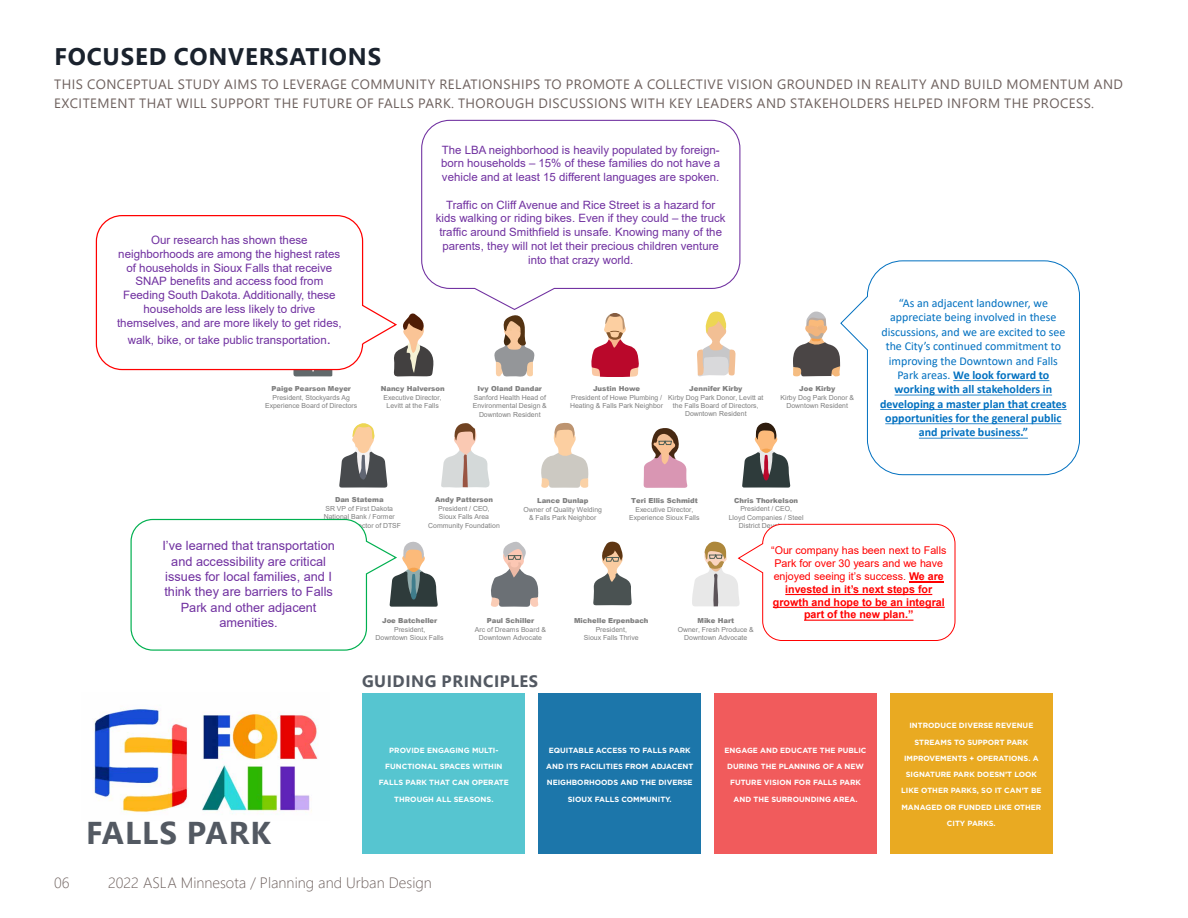
<style>
.page{position:relative;width:1188px;height:918px;background:#fff}
.page>*{position:absolute;margin:0;border:0;box-sizing:border-box;transform-origin:0 0}
.t1{font:700 31.5px "Segoe UI";letter-spacing:.035em;color:#535962}
.t2{font:700 24px "Segoe UI";letter-spacing:.035em;color:#1a222d}
.t3{font:700 16.5px "Segoe UI";letter-spacing:.035em;color:#535962}
.t4{font:300 15px "Segoe UI";color:#6e615e}
.t5{font:13.5px/19.5px "Segoe UI";letter-spacing:.035em;color:#6e615e}
.t6{font:12.75px/15.3px "Arial";color:#7030a0;text-align:center}
.t7{font:12px/14.4px "Calibri";color:#0070c0;text-align:center}
.t8{font:11.55px/13.8px "Arial";color:#7030a0;text-align:center}
.t9{font:11.4px/13.8px "Arial";color:#7030a0;text-align:justify}
.t10{font:10.65px/12.9px "Arial";letter-spacing:-.005em;color:#f00;text-align:center}
.t11{font:700 7.5px/16.2px "Gotham";color:#fff;text-align:center}
.t12{font:6.9px/8.2px "Arial";letter-spacing:.005em;color:#7f7f7f;text-align:center}
.t13{font:900 6.9px "Arial";color:#7f7f7f}
.s1{font-size:14.85px}
.s2{font-weight:700}
</style>
<div class="page">
<svg style="left:293px;top:370px;width:40px;height:7px"></svg>
<svg style="left:494px;top:315px;width:41px;height:62px"></svg>
<svg style="left:394px;top:313px;width:40px;height:64px"></svg>
<svg style="left:591px;top:313px;width:48px;height:64px"></svg>
<svg style="left:793px;top:312px;width:47px;height:65px"></svg>
<svg style="left:697px;top:311px;width:39px;height:66px"></svg>
<svg style="left:339px;top:423px;width:49px;height:65px"></svg>
<svg style="left:441px;top:423px;width:49px;height:65px"></svg>
<svg style="left:541px;top:422px;width:48px;height:66px"></svg>
<svg style="left:644px;top:428px;width:44px;height:60px"></svg>
<svg style="left:742px;top:422px;width:48px;height:66px"></svg>
<svg style="left:593px;top:541px;width:39px;height:64px"></svg>
<svg style="left:491px;top:541px;width:48px;height:66px"></svg>
<svg style="left:130px;top:519px;width:308px;height:132px"></svg>
<svg style="left:840px;top:260px;width:240px;height:215px"></svg>
<svg style="left:953px;top:380px;width:96px;height:1px"></svg>
<svg style="left:895px;top:395px;width:157px;height:1px"></svg>
<svg style="left:880px;top:409px;width:187px;height:1px"></svg>
<svg style="left:885px;top:423px;width:177px;height:1px"></svg>
<svg style="left:919px;top:438px;width:109px;height:1px"></svg>
<svg style="left:421px;top:120px;width:319px;height:190px"></svg>
<svg style="left:96px;top:215px;width:301px;height:155px"></svg>
<svg style="left:692px;top:524px;width:264px;height:117px"></svg>
<div style="left:363px;top:693px;width:162px;height:160px;background:#56c5d0"></div>
<div style="left:539px;top:693px;width:162px;height:160px;background:#1c76aa"></div>
<div style="left:714px;top:693px;width:163px;height:160px;background:#f15b5c"></div>
<div style="left:890px;top:693px;width:163px;height:160px;background:#e9aa22"></div>
<img style="left:94px;top:709px;width:224px;height:105px">
<h2 class="t2" style="left:54px;top:33px;width:328px">FOCUSED CONVERSATIONS</h2>
<p class="t5" style="left:54px;top:73px;width:1070px">THIS CONCEPTUAL STUDY AIMS TO LEVERAGE COMMUNITY RELATIONSHIPS TO PROMOTE A COLLECTIVE VISION GROUNDED IN REALITY AND BUILD MOMENTUM AND<br>EXCITEMENT THAT WILL SUPPORT THE FUTURE OF FALLS PARK. THOROUGH DISCUSSIONS WITH KEY LEADERS AND STAKEHOLDERS HELPED INFORM THE PROCESS.</p>
<p class="t8" style="left:117px;top:233px;width:226px">Our research has shown these neighborhoods are among the highest rates of households in Sioux Falls that receive SNAP benefits and access food from Feeding South Dakota. Additionally, these households are less likely to drive themselves, and are more likely to get rides,</p>
<h3 class="t8" style="left:128px;top:333px;width:204px">walk, bike, or take public transportation<span class="s1">.</span></h3>
<p class="t13" style="left:272px;top:384px;width:81px">Paige Pearson Meyer</p>
<p class="t12" style="left:265px;top:393px;width:94px">President, Stockyards Ag<br>Experience Board of Directors</p>
<h3 class="t9" style="left:441px;top:143px;width:281px">The LBA neighborhood is heavily populated by foreign&shy;born households – 15% of these families do not have a vehicle and at least 15 different languages are spoken.</h3>
<p class="t9" style="left:436px;top:198px;width:291px;text-align:center">Traffic on Cliff Avenue and Rice Street is a hazard for kids walking or riding bikes. Even if they could – the truck traffic around Smithfield is unsafe. Knowing many of the parents, they will not let their precious children venture into that crazy world.</p>
<p class="t13" style="left:381px;top:384px;width:66px">Nancy Halverson</p>
<p class="t12" style="left:384px;top:393px;width:60px">Executive Director,<br>Levitt at the Falls</p>
<p class="t13" style="left:478px;top:384px;width:66px">Ivy Oland Dandar</p>
<p class="t12" style="left:473px;top:393px;width:76px">Sanford Health Head of<br>Environmental Design &amp;<br>Downtown Resident</p>
<p class="t13" style="left:689px;top:384px;width:55px">Jennifer Kirby</p>
<p class="t12" style="left:668px;top:393px;width:97px">Kirby Dog Park Donor, Levitt at the Falls Board of Directors,<br>Downtown Resident</p>
<p class="t13" style="left:593px;top:384px;width:49px">Justin Howe</p>
<p class="t12" style="left:570px;top:393px;width:95px;text-align:left">President of Howe Plumbing /<br>Heating &amp; Falls Park Neighbor</p>
<p class="t13" style="left:799px;top:384px;width:38px">Joe Kirby</p>
<p class="t12" style="left:780px;top:393px;width:75px">Kirby Dog Park Donor &amp;<br>Downtown Resident</p>
<p class="t13" style="left:335px;top:495px;width:50px">Dan Statema</p>
<p class="t12" style="left:324px;top:504px;width:73px;text-align:left">SR VP of First Dakota<br>National Bank / Former</p>
<p class="t13" style="left:435px;top:495px;width:59px">Andy Patterson</p>
<p class="t12" style="left:428px;top:504px;width:73px">President / CEO,<br>Sioux Falls Area<br>Community Foundation</p>
<p class="t13" style="left:537px;top:496px;width:53px">Lance Dunlap</p>
<p class="t12" style="left:523px;top:505px;width:80px">Owner of Quality Welding &amp; Falls Park Neighbor</p>
<p class="t13" style="left:631px;top:496px;width:68px">Teri Ellis Schmidt</p>
<p class="t12" style="left:629px;top:505px;width:72px">Executive Director,<br>Experience Sioux Falls</p>
<p class="t13" style="left:734px;top:495px;width:66px">Chris Thorkelson</p>
<p class="t12" style="left:729px;top:505px;width:76px">President / CEO,<br>Lloyd Companies / Steel<br>District Developer</p>
<p class="t7" style="left:880px;top:296px;width:188px">“As an adjacent landowner, we appreciate being involved in these discussions, and we are excited to see the City’s continued commitment to improving the Downtown and Falls Park areas. <span class="s2">We look forward to working with all stakeholders in developing a master plan that creates opportunities for the general public and private business.”</span></p>
<h3 class="t6" style="left:162px;top:538px;width:174px">I’ve learned that transportation and accessibility are critical issues for local families, and I think they are barriers to Falls<br>Park and other adjacent amenities.</h3>
<h1 class="t1" style="left:86px;top:804px;width:186px">FALLS PARK</h1>
<p class="t13" style="left:382px;top:616px;width:57px">Joe Batcheller</p>
<p class="t12" style="left:376px;top:625px;width:70px">President,<br>Downtown Sioux Falls</p>
<p class="t13" style="left:487px;top:616px;width:49px">Paul Schiller</p>
<p class="t12" style="left:475px;top:625px;width:73px">Arc of Dreams Board &amp;<br>Downtown Advocate</p>
<h3 class="t3" style="left:362px;top:666px;width:178px">GUIDING PRINCIPLES</h3>
<p class="t13" style="left:574px;top:615px;width:76px">Michelle Erpenbach</p>
<p class="t12" style="left:584px;top:625px;width:56px">President,<br>Sioux Falls Thrive</p>
<p class="t13" style="left:697px;top:615px;width:38px">Mike Hart</p>
<p class="t12" style="left:678px;top:625px;width:78px">Owner, Fresh Produce &amp;<br>Downtown Advocate</p>
<h3 class="t10" style="left:771px;top:544px;width:177px">“Our company has been next to Falls<br>Park for over 30 years and we have enjoyed seeing it’s success. <span class="s2">We are invested in it’s next steps for growth and hope to be an integral part of the new plan.”</span></h3>
<p class="t11" style="left:379px;top:742px;width:131px">PROVIDE ENGAGING MULTI-<br>FUNCTIONAL SPACES WITHIN<br>FALLS PARK THAT CAN OPERATE<br>THROUGH ALL SEASONS.</p>
<p class="t11" style="left:546px;top:742px;width:149px">EQUITABLE ACCESS TO FALLS PARK<br>AND ITS FACILITIES FROM ADJACENT<br>NEIGHBORHOODS AND THE DIVERSE<br>SIOUX FALLS COMMUNITY.</p>
<p class="t11" style="left:725px;top:742px;width:143px">ENGAGE AND EDUCATE THE PUBLIC<br>DURING THE PLANNING OF A NEW<br>FUTURE VISION FOR FALLS PARK<br>AND THE SURROUNDING AREA.</p>
<p class="t11" style="left:901px;top:718px;width:142px">INTRODUCE DIVERSE REVENUE<br>STREAMS TO SUPPORT PARK<br>IMPROVEMENTS + OPERATIONS. A<br>SIGNATURE PARK DOESN’T LOOK<br>LIKE OTHER PARKS, SO IT CAN’T BE<br>MANAGED OR FUNDED LIKE OTHER<br>CITY PARKS.</p>
<h3 class="t4" style="left:54px;top:869px;width:17px">06</h3>
<h3 class="t4" style="left:108px;top:869px;width:325px">2022 ASLA Minnesota / Planning and Urban Design</h3>
</div>
